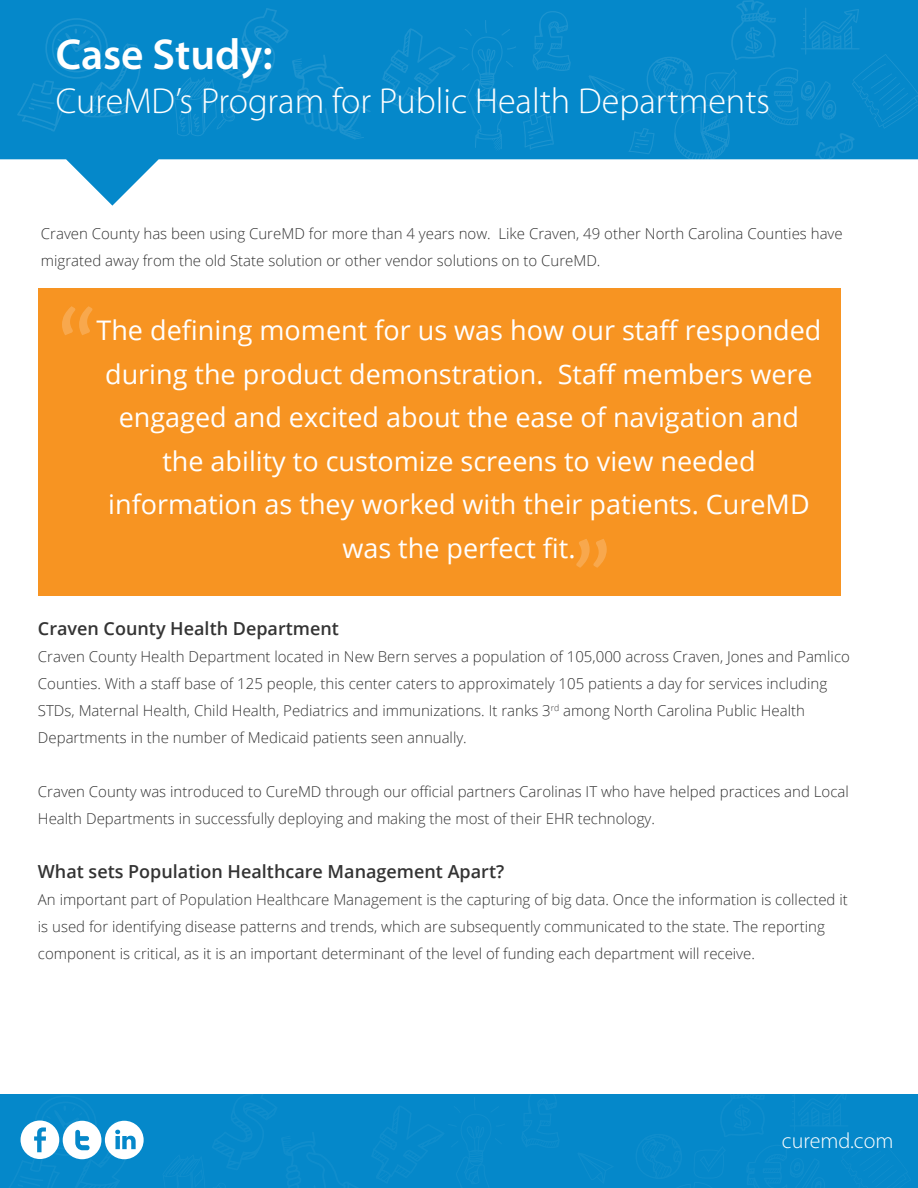
<style>
.page{position:relative;width:918px;height:1188px;background:#fff}
.page>*{position:absolute;margin:0;border:0;box-sizing:border-box;transform-origin:0 0}
.t1{font:112.5px "Lato";color:#fff}
.t2{font:600 43.5px "Myriad Pro";color:#fff}
.t3{font:300 36.3px "Myriad Pro";color:#fff}
.t4{font:27px/43.5px "Open Sans";color:#fff;text-align:center}
.t5{font:300 22.05px "Myriad Pro";color:#fff}
.t6{font:600 18px "Open Sans";color:#333}
.t7{font:300 15px/27px "Open Sans";color:#333}
</style>
<div class="page">
<svg style="left:0;top:0;width:589px;height:206px;fill:#0588ca"></svg>
<div style="left:38px;top:288px;width:803px;height:308px;background:#f79422"></div>
<svg style="left:523px;top:113px;width:31px;height:37px"></svg>
<svg style="left:589px;top:0;width:329px;height:160px;background:#0889ca"></svg>
<svg style="left:532px;top:11px;width:39px;height:60px;background:#0a8aca"></svg>
<svg style="left:382px;top:20px;width:134px;height:131px;background:#0789ca"></svg>
<svg style="left:173px;top:8px;width:198px;height:132px;background:#0789ca"></svg>
<svg style="left:17px;top:18px;width:124px;height:114px;background:#0889ca"></svg>
<div style="left:0;top:1095px;width:918px;height:93px;background:#0588ca"></div>
<svg style="left:578px;top:1153px;width:35px;height:30px"></svg>
<svg style="left:635px;top:1094px;width:276px;height:94px"></svg>
<svg style="left:521px;top:1094px;width:39px;height:54px"></svg>
<svg style="left:372px;top:1098px;width:119px;height:90px"></svg>
<svg style="left:162px;top:1094px;width:198px;height:94px"></svg>
<div style="left:105px;top:1121px;width:39px;height:38px;background:#fff;border-radius:50%"></div>
<svg style="left:9px;top:1096px;width:127px;height:92px"></svg>
<h2 class="t2" style="left:56px;top:27px;width:219px">Case Study:</h2>
<h3 class="t3" style="left:56px;top:81px;width:716px">CureMD’s Program for Public Health Departments</h3>
<p class="t7" style="left:41px;top:220px;width:803px">Craven County has been using CureMD for more than 4 years now. Like Craven, 49 other North Carolina Counties have migrated away from the old State solution or other vendor solutions on to CureMD.</p>
<h1 class="t1" style="left:59px;top:289px;width:42px">“</h1>
<p class="t4" style="left:96px;top:308px;width:727px">The defining moment for us was how our staff responded during the product demonstration. Staff members were engaged and excited about the ease of navigation and the ability to customize screens to view needed information as they worked with their patients. CureMD was the perfect fit.</p>
<h1 class="t1" style="left:610px;top:585px;width:42px;rotate:-180deg">“</h1>
<p class="t6" style="left:38px;top:617px;width:303px">Craven County Health Department</p>
<p class="t7" style="left:38px;top:643px;width:813px">Craven County Health Department located in New Bern serves a population of 105,000 across Craven, Jones and Pamlico Counties. With a staff base of 125 people, this center caters to approximately 105 patients a day for services including STDs, Maternal Health, Child Health, Pediatrics and immunizations. It ranks 3<sup>rd</sup> among North Carolina Public Health Departments in the number of Medicaid patients seen annually.</p>
<p class="t7" style="left:38px;top:778px;width:812px">Craven County was introduced to CureMD through our official partners Carolinas IT who have helped practices and Local<br>Health Departments in successfully deploying and making the most of their EHR technology.</p>
<p class="t6" style="left:38px;top:860px;width:468px">What sets Population Healthcare Management Apart?</p>
<p class="t7" style="left:38px;top:886px;width:811px">An important part of Population Healthcare Management is the capturing of big data. Once the information is collected it is used for identifying disease patterns and trends, which are subsequently communicated to the state. The reporting component is critical, as it is an important determinant of the level of funding each department will receive.</p>
<h3 class="t5" style="left:782px;top:1129px;width:113px">curemd.com</h3>
</div>
